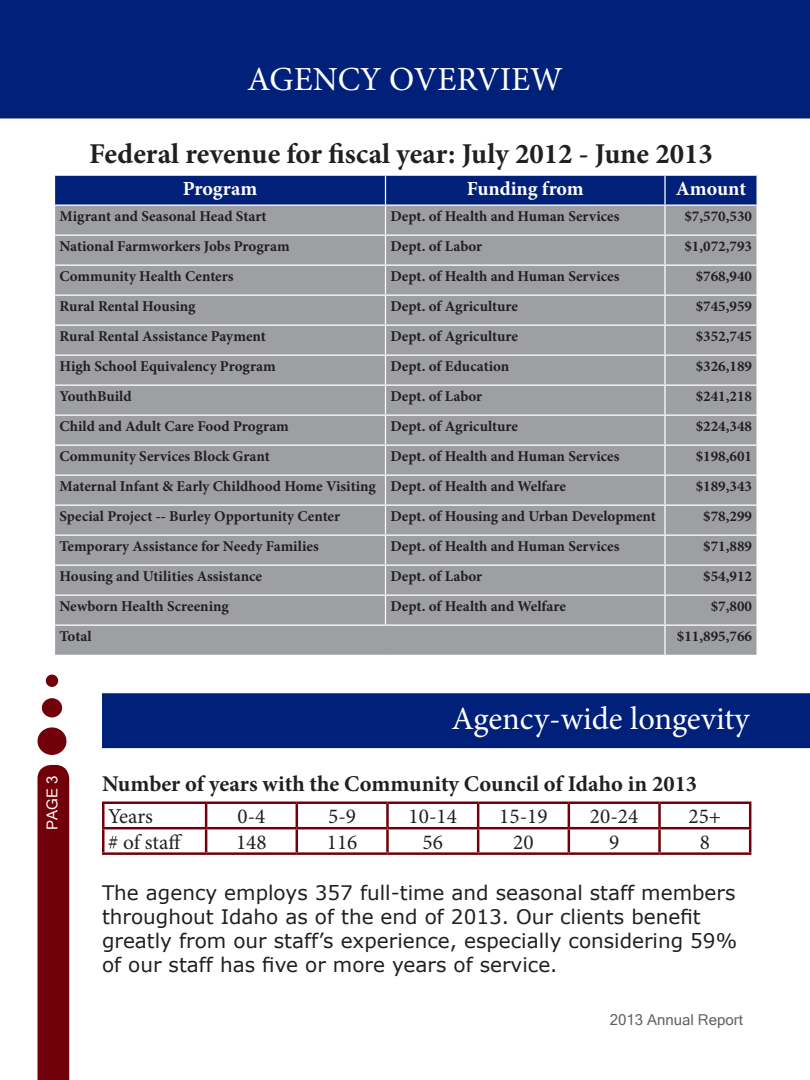
<style>
.page{position:relative;width:810px;height:1080px;background:#fff}
.page>*{position:absolute;margin:0;border:0;box-sizing:border-box;transform-origin:0 0}
.t1{font:33.75px "Minion Pro";color:#fff}
.t2{font:32.5px "Minion Pro";color:#fff}
.t3{font:700 28.75px "Minion Pro";color:#231f20}
.t4{font:700 22.5px "Minion Pro";color:#231f20}
.t5{font:21.25px "Minion Pro";color:#231f20}
.t6{font:20px/24px "MS Reference Sans Serif";color:#231f20}
.t7{font:700 20px "Minion Pro";letter-spacing:-.005em;color:#fff}
.t8{font:700 15px "Minion Pro";color:#231f20}
.t9{font:15px "Microsoft Sans Serif";color:#636366}
.t10{font:15px "Microsoft Sans Serif";color:#fff}
</style>
<div class="page">
<div style="left:38px;top:728px;width:28px;height:26px;background:#72000a;border-radius:50%"></div>
<div style="left:37px;top:727px;width:29px;height:28px;border:1px solid #72000a;border-radius:50%"></div>
<div style="left:42px;top:699px;width:19px;height:18px;background:#72000a;border-radius:50%"></div>
<div style="left:42px;top:698px;width:20px;height:19px;border:1px solid #72000a;border-radius:50%"></div>
<div style="left:46px;top:675px;width:12px;height:11px;background:#72000a;border-radius:50%"></div>
<div style="left:46px;top:675px;width:12px;height:12px;border:1px solid #72000a;border-radius:50%"></div>
<div style="left:38px;top:765px;width:31px;height:315px;background:#72000a"></div>
<div style="left:0;top:0;width:810px;height:118px;background:#002079"></div>
<svg style="left:54px;top:175px;width:704px;height:480px;background:#989ba3"></svg>
<div style="left:102px;top:693px;width:708px;height:55px;background:#002079"></div>
<hr style="left:102px;top:801px;width:104px;height:3px;background:#72000a">
<hr style="left:102px;top:804px;width:2px;height:23px;background:#72000a">
<hr style="left:206px;top:801px;width:91px;height:3px;background:#72000a">
<hr style="left:205px;top:804px;width:2px;height:23px;background:#72000a">
<hr style="left:297px;top:801px;width:90px;height:3px;background:#72000a">
<hr style="left:296px;top:804px;width:2px;height:23px;background:#72000a">
<hr style="left:387px;top:801px;width:91px;height:3px;background:#72000a">
<hr style="left:386px;top:804px;width:3px;height:23px;background:#72000a">
<hr style="left:478px;top:801px;width:91px;height:3px;background:#72000a">
<hr style="left:477px;top:804px;width:2px;height:23px;background:#72000a">
<hr style="left:569px;top:801px;width:91px;height:3px;background:#72000a">
<hr style="left:568px;top:804px;width:2px;height:23px;background:#72000a">
<hr style="left:660px;top:801px;width:91px;height:3px;background:#72000a">
<hr style="left:658px;top:804px;width:3px;height:23px;background:#72000a">
<hr style="left:749px;top:804px;width:2px;height:23px;background:#72000a">
<hr style="left:102px;top:827px;width:104px;height:2px;background:#72000a">
<hr style="left:102px;top:829px;width:2px;height:23px;background:#72000a">
<hr style="left:206px;top:827px;width:91px;height:2px;background:#72000a">
<hr style="left:205px;top:829px;width:2px;height:23px;background:#72000a">
<hr style="left:297px;top:827px;width:90px;height:2px;background:#72000a">
<hr style="left:296px;top:829px;width:2px;height:23px;background:#72000a">
<hr style="left:387px;top:827px;width:91px;height:2px;background:#72000a">
<hr style="left:386px;top:829px;width:3px;height:23px;background:#72000a">
<hr style="left:478px;top:827px;width:91px;height:2px;background:#72000a">
<hr style="left:477px;top:829px;width:2px;height:23px;background:#72000a">
<hr style="left:569px;top:827px;width:91px;height:2px;background:#72000a">
<hr style="left:568px;top:829px;width:2px;height:23px;background:#72000a">
<hr style="left:660px;top:827px;width:91px;height:2px;background:#72000a">
<hr style="left:658px;top:829px;width:3px;height:23px;background:#72000a">
<hr style="left:749px;top:829px;width:2px;height:23px;background:#72000a">
<hr style="left:102px;top:852px;width:104px;height:3px;background:#72000a">
<hr style="left:206px;top:852px;width:91px;height:3px;background:#72000a">
<hr style="left:297px;top:852px;width:90px;height:3px;background:#72000a">
<hr style="left:387px;top:852px;width:91px;height:3px;background:#72000a">
<hr style="left:478px;top:852px;width:91px;height:3px;background:#72000a">
<hr style="left:569px;top:852px;width:91px;height:3px;background:#72000a">
<hr style="left:660px;top:852px;width:91px;height:3px;background:#72000a">
<p class="t1" style="left:247px;top:57px;width:317px">AGENCY OVERVIEW</p>
<p class="t3" style="left:89px;top:133px;width:625px">Federal revenue for fiscal year: July 2012 - June 2013</p>
<p class="t7" style="left:183px;top:174px;width:76px">Program</p>
<p class="t7" style="left:467px;top:174px;width:119px">Funding from</p>
<p class="t7" style="left:676px;top:174px;width:72px">Amount</p>
<p class="t8" style="left:59px;top:206px;width:209px">Migrant and Seasonal Head Start</p>
<p class="t8" style="left:390px;top:206px;width:231px">Dept. of Health and Human Services</p>
<p class="t8" style="left:684px;top:206px;width:69px">$7,570,530</p>
<p class="t8" style="left:59px;top:236px;width:232px">National Farmworkers Jobs Program</p>
<p class="t8" style="left:390px;top:236px;width:93px">Dept. of Labor</p>
<p class="t8" style="left:684px;top:236px;width:69px">$1,072,793</p>
<p class="t8" style="left:59px;top:266px;width:176px">Community Health Centers</p>
<p class="t8" style="left:390px;top:266px;width:231px">Dept. of Health and Human Services</p>
<p class="t8" style="left:696px;top:266px;width:58px">$768,940</p>
<p class="t8" style="left:59px;top:296px;width:138px">Rural Rental Housing</p>
<p class="t8" style="left:390px;top:296px;width:129px">Dept. of Agriculture</p>
<p class="t8" style="left:696px;top:296px;width:58px">$745,959</p>
<p class="t8" style="left:59px;top:326px;width:208px">Rural Rental Assistance Payment</p>
<p class="t8" style="left:390px;top:326px;width:129px">Dept. of Agriculture</p>
<p class="t8" style="left:696px;top:326px;width:58px">$352,745</p>
<p class="t8" style="left:59px;top:356px;width:218px">High School Equivalency Program</p>
<p class="t8" style="left:390px;top:356px;width:120px">Dept. of Education</p>
<p class="t8" style="left:696px;top:356px;width:58px">$326,189</p>
<p class="t8" style="left:59px;top:386px;width:74px">YouthBuild</p>
<p class="t8" style="left:390px;top:386px;width:93px">Dept. of Labor</p>
<p class="t8" style="left:696px;top:386px;width:58px">$241,218</p>
<p class="t8" style="left:59px;top:416px;width:231px">Child and Adult Care Food Program</p>
<p class="t8" style="left:390px;top:416px;width:129px">Dept. of Agriculture</p>
<p class="t8" style="left:696px;top:416px;width:58px">$224,348</p>
<p class="t8" style="left:59px;top:446px;width:212px">Community Services Block Grant</p>
<p class="t8" style="left:390px;top:446px;width:231px">Dept. of Health and Human Services</p>
<p class="t8" style="left:696px;top:446px;width:58px">$198,601</p>
<p class="t8" style="left:59px;top:476px;width:508px">Maternal Infant &amp; Early Childhood Home Visiting Dept. of Health and Welfare</p>
<p class="t8" style="left:696px;top:476px;width:58px">$189,343</p>
<p class="t8" style="left:59px;top:506px;width:282px">Special Project -- Burley Opportunity Center</p>
<p class="t8" style="left:390px;top:506px;width:267px">Dept. of Housing and Urban Development</p>
<p class="t8" style="left:703px;top:506px;width:50px">$78,299</p>
<p class="t8" style="left:59px;top:536px;width:261px">Temporary Assistance for Needy Families</p>
<p class="t8" style="left:390px;top:536px;width:231px">Dept. of Health and Human Services</p>
<p class="t8" style="left:703px;top:536px;width:50px">$71,889</p>
<p class="t8" style="left:59px;top:566px;width:204px">Housing and Utilities Assistance</p>
<p class="t8" style="left:390px;top:566px;width:93px">Dept. of Labor</p>
<p class="t8" style="left:703px;top:566px;width:50px">$54,912</p>
<p class="t8" style="left:59px;top:596px;width:171px">Newborn Health Screening</p>
<p class="t8" style="left:390px;top:596px;width:177px">Dept. of Health and Welfare</p>
<p class="t8" style="left:711px;top:596px;width:43px">$7,800</p>
<p class="t8" style="left:59px;top:626px;width:34px">Total</p>
<p class="t8" style="left:677px;top:626px;width:77px">$11,895,766</p>
<p class="t10" style="left:42px;top:830px;width:56px;rotate:-90deg">PAGE 3</p>
<p class="t2" style="left:452px;top:697px;width:299px">Agency-wide longevity</p>
<p class="t4" style="left:102px;top:768px;width:597px">Number of years with the Community Council of Idaho in 2013</p>
<p class="t5" style="left:108px;top:802px;width:46px">Years</p>
<p class="t5" style="left:237px;top:802px;width:29px">0-4</p>
<p class="t5" style="left:328px;top:802px;width:29px">5-9</p>
<p class="t5" style="left:409px;top:802px;width:50px">10-14</p>
<p class="t5" style="left:499px;top:802px;width:50px">15-19</p>
<p class="t5" style="left:590px;top:802px;width:50px">20-24</p>
<p class="t5" style="left:688px;top:802px;width:34px">25+</p>
<p class="t5" style="left:108px;top:828px;width:76px"># of staff</p>
<p class="t5" style="left:236px;top:828px;width:32px">148</p>
<p class="t5" style="left:327px;top:828px;width:32px">116</p>
<p class="t5" style="left:423px;top:828px;width:22px">56</p>
<p class="t5" style="left:513px;top:828px;width:22px">20</p>
<p class="t5" style="left:609px;top:828px;width:12px">9</p>
<p class="t5" style="left:700px;top:828px;width:12px">8</p>
<p class="t6" style="left:102px;top:880px;width:637px">The agency employs 357 full-time and seasonal staff members throughout Idaho as of the end of 2013. Our clients benefit greatly from our staff’s experience, especially considering 59% of our staff has five or more years of service.</p>
<p class="t9" style="left:610px;top:1010px;width:135px">2013 Annual Report</p>
</div>
